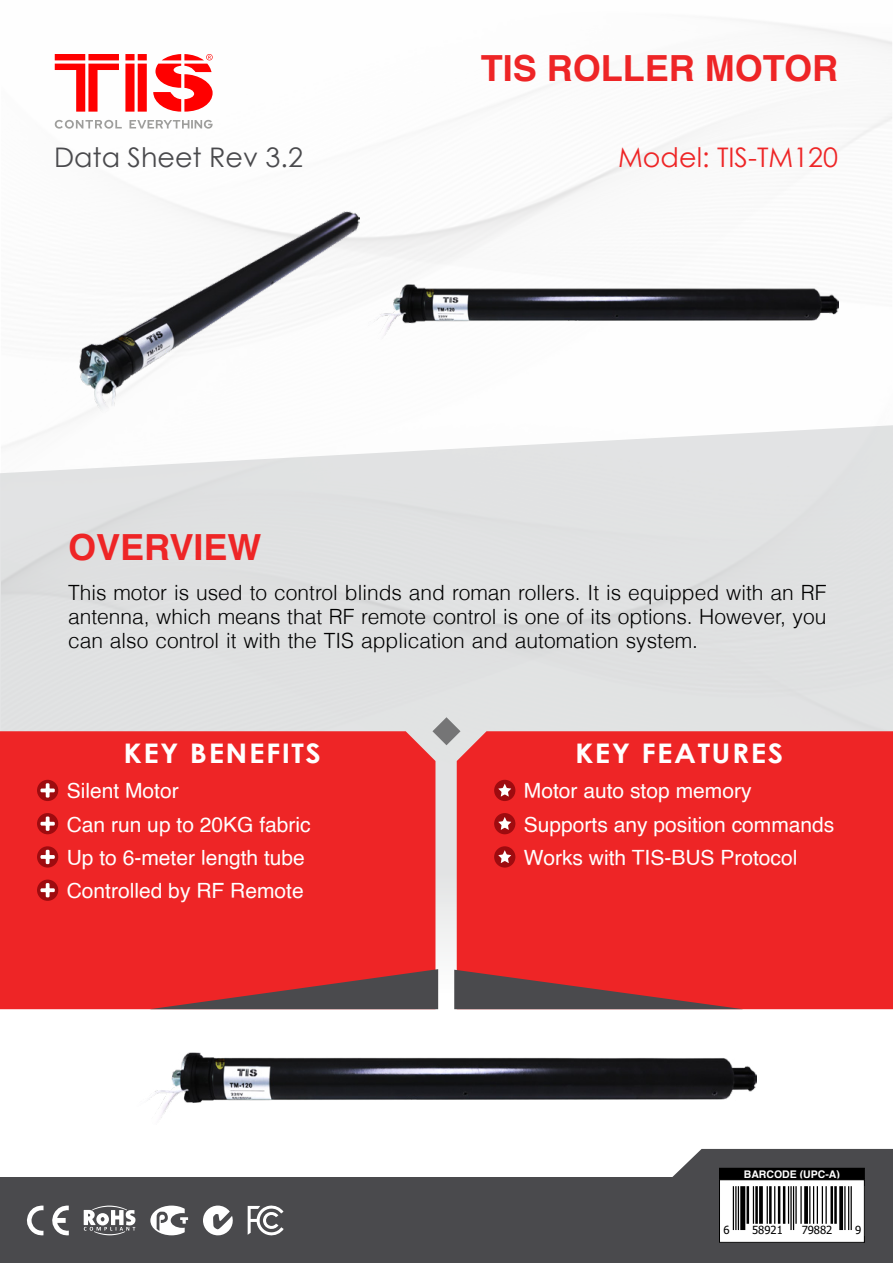
<style>
.page{position:relative;width:893px;height:1263px;background:#fff}
.page>*{position:absolute;margin:0;border:0;box-sizing:border-box;transform-origin:0 0}
.t1{font:700 36px "Helvetica";color:#ee2526}
.t2{font:700 27px "Century Gothic";letter-spacing:.05em;color:#fff;scale:1.1 1}
.t3{font:27px "Century Gothic";color:#ee2526}
.t4{font:27px "Century Gothic";color:#4a4a4d}
.t5{font:300 21px/24px "Helvetica";color:#000;text-align:justify}
.t6{font:21px/33.3px "Helvetica";color:#fff}
.t7{font:11.25px "Tahoma";color:#000}
.t8{font:700 10.5px "Helvetica";color:#fff}
</style>
<div class="page">
<svg style="left:636px;top:1149px;width:257px;height:29px"></svg>
<img style="left:149px;top:1053px;width:608px;height:65px">
<img style="left:54px;top:22px;width:838px;height:224px">
<div style="left:0;top:731px;width:435px;height:278px;background:#ee2526"></div>
<div style="left:457px;top:731px;width:436px;height:278px;background:#ee2526"></div>
<svg style="left:454px;top:970px;width:289px;height:39px;background:#9b3739"></svg>
<svg style="left:150px;top:969px;width:288px;height:40px;background:#9c3739"></svg>
<div style="left:37px;top:780px;width:21px;height:21px;background:#9e0b0f;border-radius:50%"></div>
<svg style="left:40px;top:783px;width:15px;height:14px"></svg>
<div style="left:37px;top:813px;width:21px;height:21px;background:#9e0b0f;border-radius:50%"></div>
<svg style="left:40px;top:816px;width:15px;height:15px"></svg>
<div style="left:37px;top:846px;width:21px;height:21px;background:#9e0b0f;border-radius:50%"></div>
<svg style="left:40px;top:850px;width:15px;height:14px"></svg>
<div style="left:37px;top:879px;width:21px;height:22px;background:#9e0b0f;border-radius:50%"></div>
<svg style="left:40px;top:883px;width:15px;height:14px"></svg>
<div style="left:494px;top:780px;width:21px;height:21px;background:#9e0b0f;border-radius:50%"></div>
<svg style="left:498px;top:784px;width:13px;height:13px"></svg>
<div style="left:494px;top:813px;width:21px;height:21px;background:#9e0b0f;border-radius:50%"></div>
<svg style="left:498px;top:817px;width:13px;height:13px"></svg>
<div style="left:494px;top:846px;width:21px;height:21px;background:#9e0b0f;border-radius:50%"></div>
<svg style="left:498px;top:850px;width:13px;height:13px"></svg>
<img style="left:366px;top:285px;width:473px;height:54px">
<img style="left:79px;top:211px;width:280px;height:202px">
<svg style="left:432px;top:717px;width:28px;height:28px"></svg>
<svg style="left:55px;top:120px;width:158px;height:9px"></svg>
<svg style="left:55px;top:54px;width:158px;height:58px"></svg>
<div style="left:0;top:1178px;width:893px;height:85px;background:#4a4a4d"></div>
<svg style="left:84px;top:1205px;width:52px;height:30px"></svg>
<svg style="left:150px;top:1205px;width:38px;height:30px"></svg>
<svg style="left:203px;top:1205px;width:30px;height:30px"></svg>
<svg style="left:27px;top:1205px;width:42px;height:31px"></svg>
<svg style="left:248px;top:1205px;width:36px;height:31px"></svg>
<div style="left:719px;top:1168px;width:145px;height:11px;background:#000"></div>
<div style="left:719px;top:1180px;width:145px;height:62px;background:#fff"></div>
<svg style="left:732px;top:1186px;width:119px;height:45px"></svg>
<hr style="left:733px;top:1186px;width:1px;height:44px;background:#000">
<hr style="left:735px;top:1186px;width:1px;height:44px;background:#000">
<hr style="left:738px;top:1186px;width:1px;height:44px;background:#000">
<div style="left:740px;top:1186px;width:5px;height:44px;background:#000"></div>
<hr style="left:747px;top:1186px;width:2px;height:38px;background:#000">
<hr style="left:753px;top:1186px;width:1px;height:38px;background:#000">
<hr style="left:755px;top:1186px;width:3px;height:38px;background:#000">
<svg style="left:759px;top:1186px;width:4px;height:38px"></svg>
<hr style="left:767px;top:1186px;width:1px;height:38px;background:#000">
<hr style="left:769px;top:1186px;width:3px;height:38px;background:#000">
<hr style="left:774px;top:1186px;width:1px;height:38px;background:#000">
<hr style="left:778px;top:1186px;width:2px;height:38px;background:#000">
<hr style="left:783px;top:1186px;width:2px;height:38px;background:#000">
<hr style="left:788px;top:1186px;width:1px;height:38px;background:#000">
<hr style="left:790px;top:1186px;width:2px;height:44px;background:#000">
<hr style="left:793px;top:1186px;width:1px;height:44px;background:#000">
<hr style="left:795px;top:1186px;width:2px;height:38px;background:#000">
<hr style="left:800px;top:1186px;width:2px;height:38px;background:#000">
<svg style="left:804px;top:1186px;width:4px;height:38px"></svg>
<hr style="left:809px;top:1186px;width:1px;height:38px;background:#000">
<hr style="left:813px;top:1186px;width:1px;height:38px;background:#000">
<hr style="left:817px;top:1186px;width:1px;height:38px;background:#000">
<hr style="left:822px;top:1186px;width:1px;height:38px;background:#000">
<hr style="left:825px;top:1186px;width:2px;height:38px;background:#000">
<hr style="left:830px;top:1186px;width:3px;height:38px;background:#000">
<hr style="left:834px;top:1186px;width:3px;height:38px;background:#000">
<svg style="left:839px;top:1186px;width:4px;height:44px"></svg>
<hr style="left:844px;top:1186px;width:1px;height:44px;background:#000">
<hr style="left:848px;top:1186px;width:1px;height:44px;background:#000">
<hr style="left:851px;top:1186px;width:1px;height:44px;background:#000">
<div style="left:719px;top:1179px;width:146px;height:64px;border:1px solid #000"></div>
<p class="t4" style="left:54px;top:138px;width:251px">Data Sheet Rev 3.2</p>
<h1 class="t1" style="left:481px;top:39px;width:359px">TIS ROLLER MOTOR</h1>
<p class="t3" style="left:618px;top:138px;width:222px">Model: TIS-TM120</p>
<h1 class="t1" style="left:68px;top:519px;width:195px">OVERVIEW</h1>
<p class="t5" style="left:68px;top:580px;width:760px">This motor is used to control blinds and roman rollers. isIt equipped with an RF antenna, which means that RF remote control is one of its options. However, you can also control it with the TIS application and automation system.</p>
<p class="t2" style="left:123px;top:732px;width:181px">KEY BENEFITS</p>
<p class="t6" style="left:67px;top:775px;width:245px">Silent Motor<br>Can run up to 20KG fabric<br>Up to 6-meter length tube<br>Controlled by RF Remote</p>
<p class="t2" style="left:575px;top:732px;width:191px">KEY FEATURES</p>
<p class="t6" style="left:524px;top:775px;width:312px">Motor auto stop memory<br>Supports any position commands<br>Works with TIS-BUS Protocol</p>
<p class="t8" style="left:744px;top:1165px;width:98px">BARCODE (UPC A- (</p>
<p class="t7" style="left:723px;top:1222px;width:8px">6</p>
<p class="t7" style="left:752px;top:1222px;width:32px">58921</p>
<p class="t7" style="left:802px;top:1222px;width:32px">79882</p>
<p class="t7" style="left:855px;top:1222px;width:8px">9</p>
</div>
